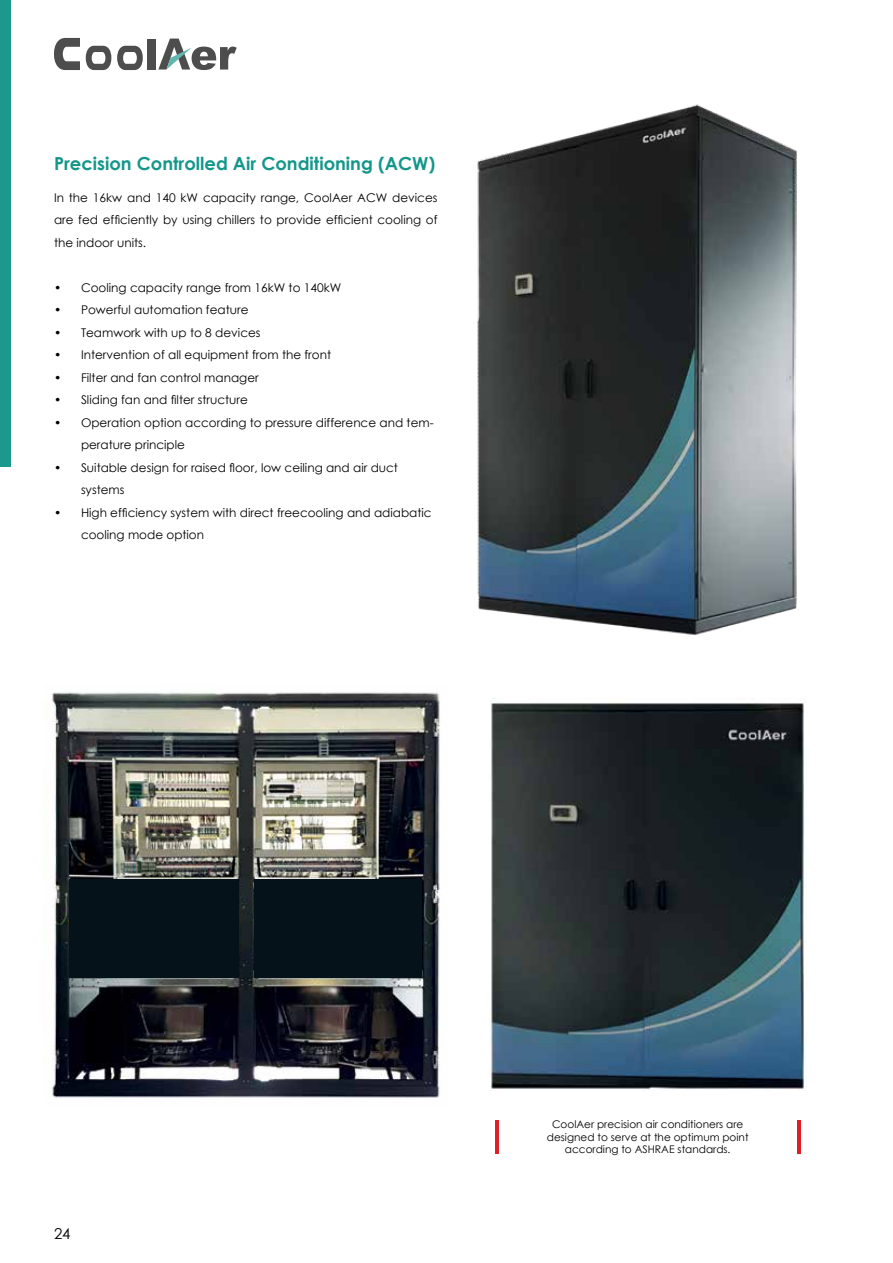
<style>
.page{position:relative;width:893px;height:1263px;background:#fff}
.page>*{position:absolute;margin:0;border:0;box-sizing:border-box;transform-origin:0 0}
.t1{font:700 18px "Century Gothic";color:#14978a}
.t2{font:15px "Century Gothic";color:#000}
.t3{font:12px/22.5px "Century Gothic";color:#000}
.t4{font:10.5px/12.6px "Century Gothic";color:#000;text-align:center}
</style>
<div class="page">
<svg style="left:86px;top:46px;width:25px;height:24px"></svg>
<svg style="left:117px;top:46px;width:26px;height:24px"></svg>
<svg style="left:54px;top:38px;width:26px;height:32px"></svg>
<div style="left:147px;top:39px;width:9px;height:31px;background:#4d4d4d"></div>
<svg style="left:158px;top:39px;width:79px;height:31px"></svg>
<div style="left:0;top:0;width:11px;height:467px;background:#1d988c"></div>
<img style="left:477px;top:104px;width:320px;height:531px">
<hr style="left:797px;top:1120px;width:3px;height:34px;background:#df1e26">
<hr style="left:495px;top:1120px;width:4px;height:34px;background:#df1e26">
<img style="left:489px;top:701px;width:317px;height:388px">
<img style="left:52px;top:692px;width:389px;height:406px">
<div style="left:69px;top:879px;width:169px;height:98px;background:#06121a"></div>
<div style="left:254px;top:879px;width:167px;height:98px;background:#06121a"></div>
<h1 class="t1" style="left:54px;top:149px;width:383px">Precision Controlled Air Conditioning (ACW)</h1>
<p class="t3" style="left:54px;top:186px;width:385px;text-align:justify">In the 16kw and 140 kW capacity range, CoolAer ACW devices are fed efficiently by using chillers to provide efficient cooling of the indoor units.</p>
<p class="t3" style="left:54px;top:276px;width:289px">• Cooling capacity range from 16kW to 140kW</p>
<p class="t3" style="left:54px;top:298px;width:196px">• Powerful automation feature</p>
<p class="t3" style="left:54px;top:321px;width:208px">• Teamwork with up to 8 devices</p>
<p class="t3" style="left:54px;top:343px;width:279px">• Intervention of all equipment from the front</p>
<p class="t3" style="left:54px;top:366px;width:206px">• Filter and fan control manager</p>
<p class="t3" style="left:54px;top:388px;width:196px">• Sliding fan and filter structure</p>
<p class="t3" style="left:81px;top:411px;width:354px;text-indent:-27px">• Operation option according to pressure difference and tem&shy;perature principle</p>
<p class="t3" style="left:81px;top:456px;width:318px;text-indent:-27px">• Suitable design for raised floor, low ceiling and air duct systems</p>
<p class="t3" style="left:81px;top:501px;width:352px;text-indent:-27px">• High efficiency system with direct freecooling and adiabatic cooling mode option</p>
<p class="t2" style="left:54px;top:1223px;width:18px">24</p>
<p class="t4" style="left:547px;top:1118px;width:203px">CoolAer precision air conditioners are designed to serve at the optimum point according to ASHRAE standards.</p>
</div>
